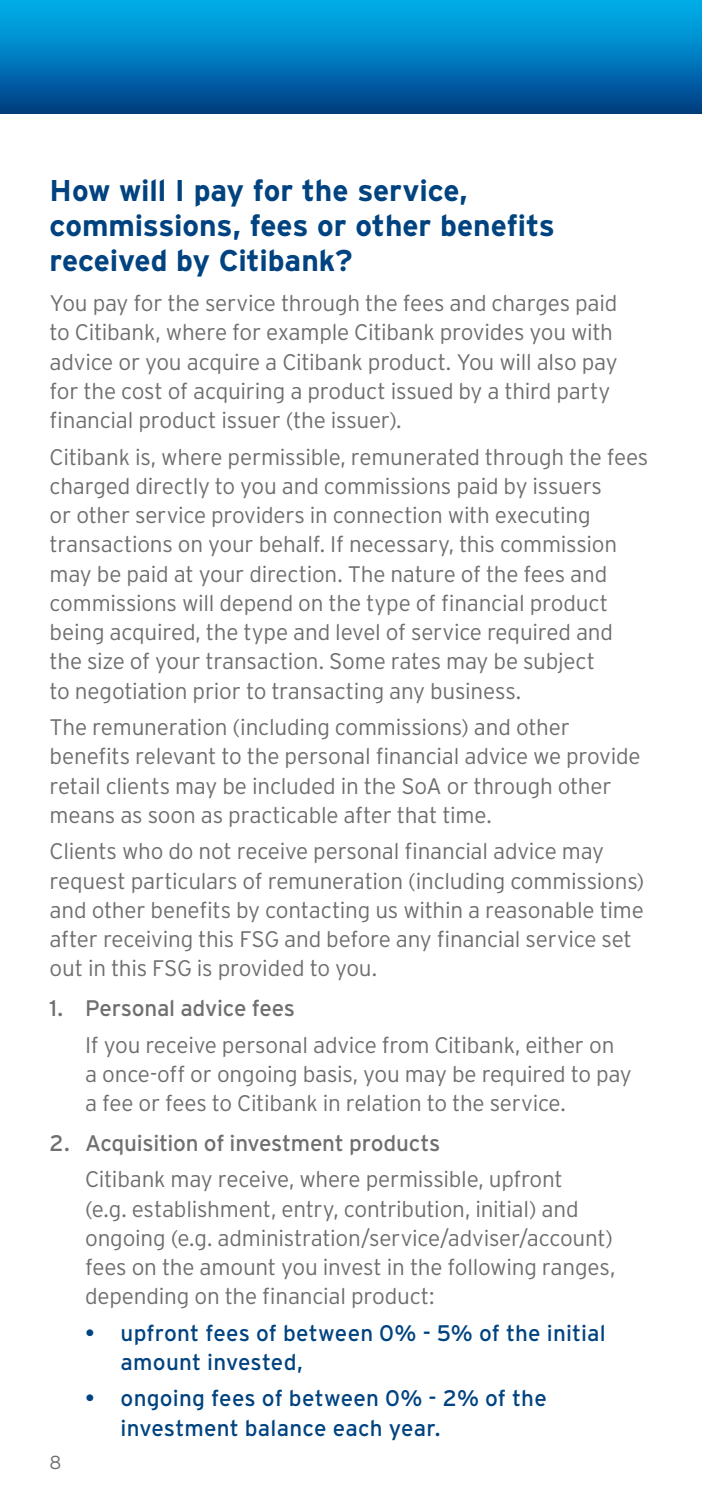
<style>
.page{position:relative;width:702px;height:1489px;background:#fff}
.page>*{position:absolute;margin:0;border:0;box-sizing:border-box;transform-origin:0 0}
.t1{font:700 30px/35px "Interstate";letter-spacing:-.005em;color:#004380}
.t2{font:300 22.5px/29.2px "Interstate";letter-spacing:-.01em;color:#706f6f}
.t3{font:22.5px/29.2px "Interstate";letter-spacing:.01em;color:#004380}
.t4{font:22.5px "Interstate";letter-spacing:-.01em;color:#706f6f}
.t5{font:300 18.75px "Interstate";color:#706f6f}
</style>
<div class="page">
<div style="left:0;top:0;width:702px;height:113px;background:linear-gradient(to bottom,#00b6f2,#003f87)"></div>
<h1 class="t1" style="left:50px;top:173px;width:507px">How will I pay for the service, commissions, fees or other benefits received by Citibank?</h1>
<p class="t2" style="left:50px;top:288px;width:569px">You pay for the service through the fees and charges paid to Citibank, where for example Citibank provides you with advice or you acquire a Citibank product. You will also pay for the cost of acquiring a product issued by a third party financial product issuer (the issuer).</p>
<p class="t2" style="left:50px;top:442px;width:600px">Citibank is, where permissible, remunerated through the fees charged directly to you and commissions paid by issuers<br>or other service providers in connection with executing transactions on your behalf. If necessary, this commission may be paid at your direction. The nature of the fees and commissions will depend on the type of financial product being acquired, the type and level of service required and the size of your transaction. Some rates may be subject<br>to negotiation prior to transacting any business.</p>
<p class="t2" style="left:50px;top:712px;width:592px">The remuneration (including commissions) and other benefits relevant to the personal financial advice we provide retail clients may be included in the SoA or through other means as soon as practicable after that time.</p>
<p class="t2" style="left:50px;top:836px;width:596px">Clients who do not receive personal financial advice may request particulars of remuneration (including commissions) and other benefits by contacting us within a reasonable time after receiving this FSG and before any financial service set out in this FSG is provided to you.</p>
<p class="t4" style="left:50px;top:995px;width:247px">1. Personal advice fees</p>
<p class="t2" style="left:85px;top:1029px;width:548px">If you receive personal advice from Citibank, either on a once-off or ongoing basis, you may be required to pay a fee or fees to Citibank in relation to the service.</p>
<p class="t4" style="left:50px;top:1130px;width:392px">2. Acquisition of investment products</p>
<p class="t2" style="left:85px;top:1164px;width:532px">Citibank may receive, where permissible, upfront<br>(e.g. establishment, entry, contribution, initial) and ongoing (e.g. administration/service/adviser/account) fees on the amount you invest in the following ranges, depending on the financial product:</p>
<p class="t3" style="left:120px;top:1317px;width:486px;text-indent:-35px">• upfront fees of between 0% - 5% of the initial amount invested,</p>
<p class="t3" style="left:120px;top:1383px;width:427px;text-indent:-35px">• ongoing fees of between 0% - 2% of the investment balance each year.</p>
<p class="t5" style="left:50px;top:1451px;width:13px">8</p>
</div>
